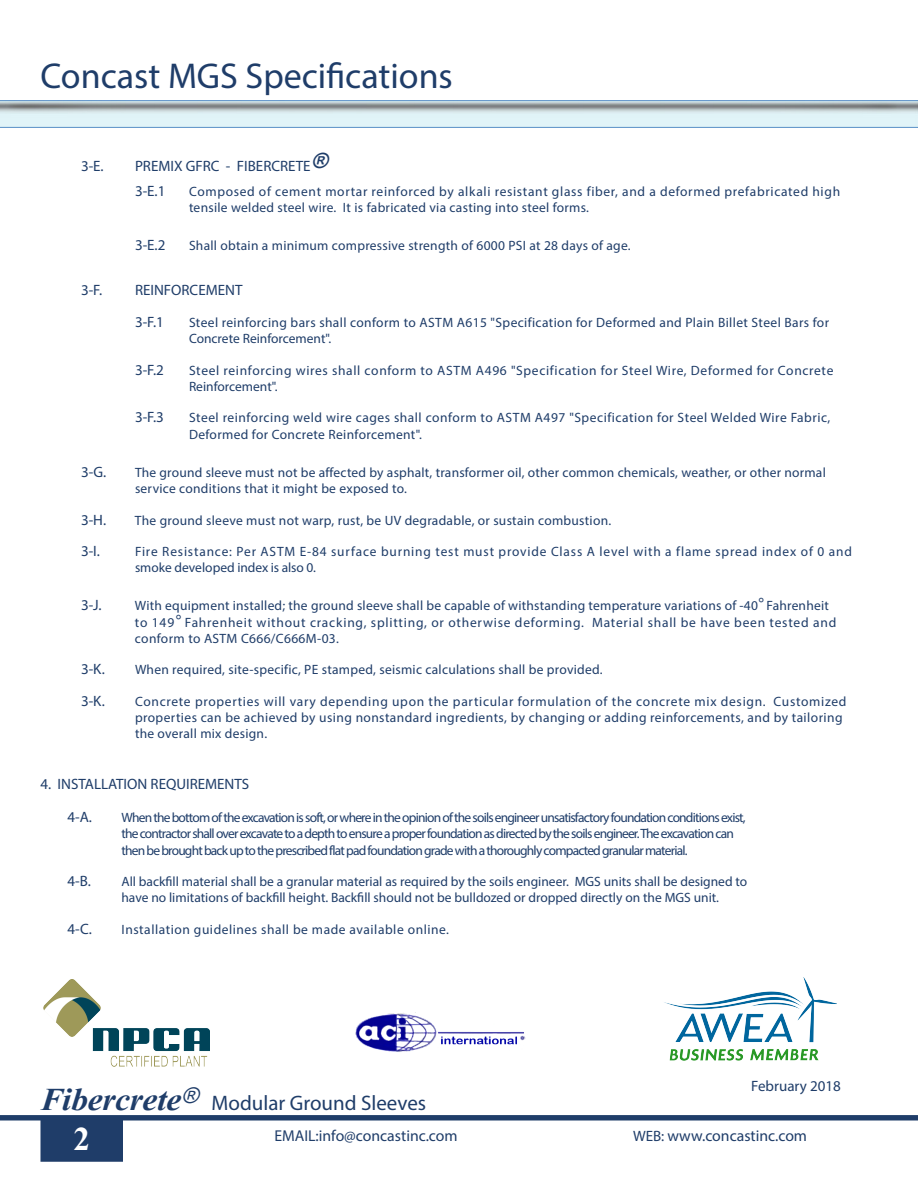
<style>
.page{position:relative;width:918px;height:1188px;background:#fff}
.page>*{position:absolute;margin:0;border:0;box-sizing:border-box;transform-origin:0 0}
.t1{font:36px "Myriad Pro";color:#1f3d69}
.t2{font:700 33px "Times New Roman";color:#fff}
.t3{font:italic 700 31.5px "Times New Roman";letter-spacing:-.01em;color:#1f3d69;scale:1.07 1}
.t4{font:21px "Myriad Pro";color:#1f3d69}
.t5{font:15.75px "Myriad Pro";color:#1f3d69}
.t6{font:15px/24.8px "Myriad Pro";color:#1f3d69}
.t7{font:13.5px/16.2px "Myriad Pro";letter-spacing:.02em;color:#1f3d69}
.t8{font:13.5px/16.2px "Myriad Pro";letter-spacing:-.06em;color:#1f3d69}
.t9{font:13.5px/16.2px "Myriad Pro";color:#1f3d69}
.t10{font:13.5px/16.2px "Myriad Pro";letter-spacing:.04em;color:#1f3d69}
.t11{font:13.5px/16.2px "Myriad Pro";letter-spacing:.045em;color:#1f3d69}
.t12{font:13.5px/16.2px "Myriad Pro";letter-spacing:.065em;color:#1f3d69}
.t13{font:13.5px/16.2px "Myriad Pro";letter-spacing:.05em;color:#1f3d69}
.s1{font-size:15px}
</style>
<div class="page">
<div style="left:41px;top:1120px;width:81px;height:41px;background:#1f3d69"></div>
<div style="left:40px;top:1120px;width:83px;height:42px;border:2px solid #1f3d69"></div>
<svg style="left:0;top:1115px;width:918px;height:5px;background:#22406b"></svg>
<img style="left:0;top:101px;width:918px;height:27px">
<img style="left:43px;top:980px;width:167px;height:87px">
<img style="left:664px;top:978px;width:173px;height:82px">
<img style="left:355px;top:1012px;width:171px;height:40px">
<h1 class="t1" style="left:40px;top:54px;width:414px">Concast MGS Specifications</h1>
<p class="t6" style="left:81px;top:154px;width:24px">3-E.</p>
<p class="t6" style="left:135px;top:154px;width:199px">PREMIX GFRC - FIBERCRETE<sup>®<br></sup>3-E.1</p>
<p class="t11" style="left:189px;top:183px;width:653px">Composed of cement mortar reinforced by alkali resistant glass fiber, and a deformed prefabricated high tensile welded steel wire. It is fabricated via casting into steel forms.</p>
<p class="t6" style="left:135px;top:233px;width:32px">3-E.2</p>
<p class="t7" style="left:189px;top:238px;width:443px">Shall obtain a minimum compressive strength of 6000 PSI at 28 days of age.</p>
<p class="t6" style="left:81px;top:278px;width:23px">3-F.</p>
<p class="t6" style="left:135px;top:274px;width:109px;line-height:31.5px">REINFORCEMENT<br>3-F.1</p>
<p class="t7" style="left:189px;top:314px;width:642px">Steel reinforcing bars shall conform to ASTM A615 "Specification for Deformed and Plain Billet Steel Bars for<br>Concrete Reinforcement".</p>
<p class="t6" style="left:135px;top:357px;width:30px">3-F.2</p>
<p class="t13" style="left:189px;top:362px;width:646px">Steel reinforcing wires shall conform to ASTM A496 "Specification for Steel Wire, Deformed for Concrete<br>Reinforcement".</p>
<p class="t6" style="left:135px;top:405px;width:30px">3-F.3</p>
<p class="t10" style="left:189px;top:410px;width:643px">Steel reinforcing weld wire cages shall conform to ASTM A497 "Specification for Steel Welded Wire Fabric,<br>Deformed for Concrete Reinforcement".</p>
<p class="t6" style="left:81px;top:459px;width:27px">3-G.</p>
<p class="t7" style="left:135px;top:464px;width:692px">The ground sleeve must not be affected by asphalt, transformer oil, other common chemicals, weather, or other normal service conditions that it might be exposed to.</p>
<p class="t6" style="left:81px;top:507px;width:27px">3-H.</p>
<p class="t7" style="left:135px;top:512px;width:478px">The ground sleeve must not warp, rust, be UV degradable, or sustain combustion.</p>
<p class="t6" style="left:81px;top:538px;width:20px">3-I.</p>
<p class="t12" style="left:135px;top:543px;width:718px">Fire Resistance: Per ASTM E-84 surface burning test must provide Class A level with a flame spread index of 0 and smoke developed index is also 0.</p>
<p class="t6" style="left:81px;top:593px;width:22px">3-J.</p>
<p class="t7" style="left:135px;top:598px;width:703px">With equipment installed; the ground sleeve shall be capable of withstanding temperature variations of -40<sup>°</sup> Fahrenheit to 149<sup>°</sup> Fahrenheit without cracking, splitting, or otherwise deforming. Material shall be have been tested and conform to ASTM C666/C666M-03.</p>
<p class="t6" style="left:81px;top:657px;width:25px">3-K.</p>
<p class="t7" style="left:135px;top:662px;width:469px">When required, site-specific, PE stamped, seismic calculations shall be provided.</p>
<p class="t6" style="left:81px;top:688px;width:25px">3-K.</p>
<p class="t7" style="left:135px;top:693px;width:713px">Concrete properties will vary depending upon the particular formulation of the concrete mix design. Customized properties can be achieved by using nonstandard ingredients, by changing or adding reinforcements, and by tailoring the overall mix design.</p>
<p class="t6" style="left:40px;top:771px;width:210px">4. INSTALLATION REQUIREMENTS</p>
<p class="t6" style="left:68px;top:805px;width:26px">4-A.</p>
<p class="t8" style="left:121px;top:809px;width:626px">When the bottom of the excavation is soft, or where in the opinion of the soils engineer unsatisfactory foundation conditions exist, the contractor shall over excavate to a depth to ensure a proper foundation as directed by the soils engineer. The excavation can then be brought back up to the prescribed flat pad foundation grade with a thoroughly compacted granular material.</p>
<p class="t6" style="left:68px;top:869px;width:25px">4-B.</p>
<p class="t9" style="left:121px;top:873px;width:627px">All backfill material shall be a granular material as required by the soils engineer. MGS units shall be designed to have no limitations of backfill height. Backfill should not be bulldozed or dropped directly on the MGS unit.</p>
<p class="t6" style="left:68px;top:916px;width:26px">4-C.</p>
<p class="t10" style="left:122px;top:921px;width:329px">Installation guidelines shall be made available online.</p>
<h3 class="t3" style="left:40px;top:1078px;width:156px">Fibercrete<sup>®</sup></h3>
<h2 class="t2" style="left:74px;top:1116px;width:18px">2</h2>
<p class="t6" style="left:751px;top:1074px;width:91px">February 2018</p>
<h3 class="t4" style="left:212px;top:1090px;width:216px">Modular Ground Sleeves</h3>
<p class="t5" style="left:274px;top:1126px;width:185px">EMAIL:info@concastinc.com</p>
<p class="t5" style="left:633px;top:1126px;width:176px"><span class="s1">WEB:</span> www.concastinc.com</p>
</div>
